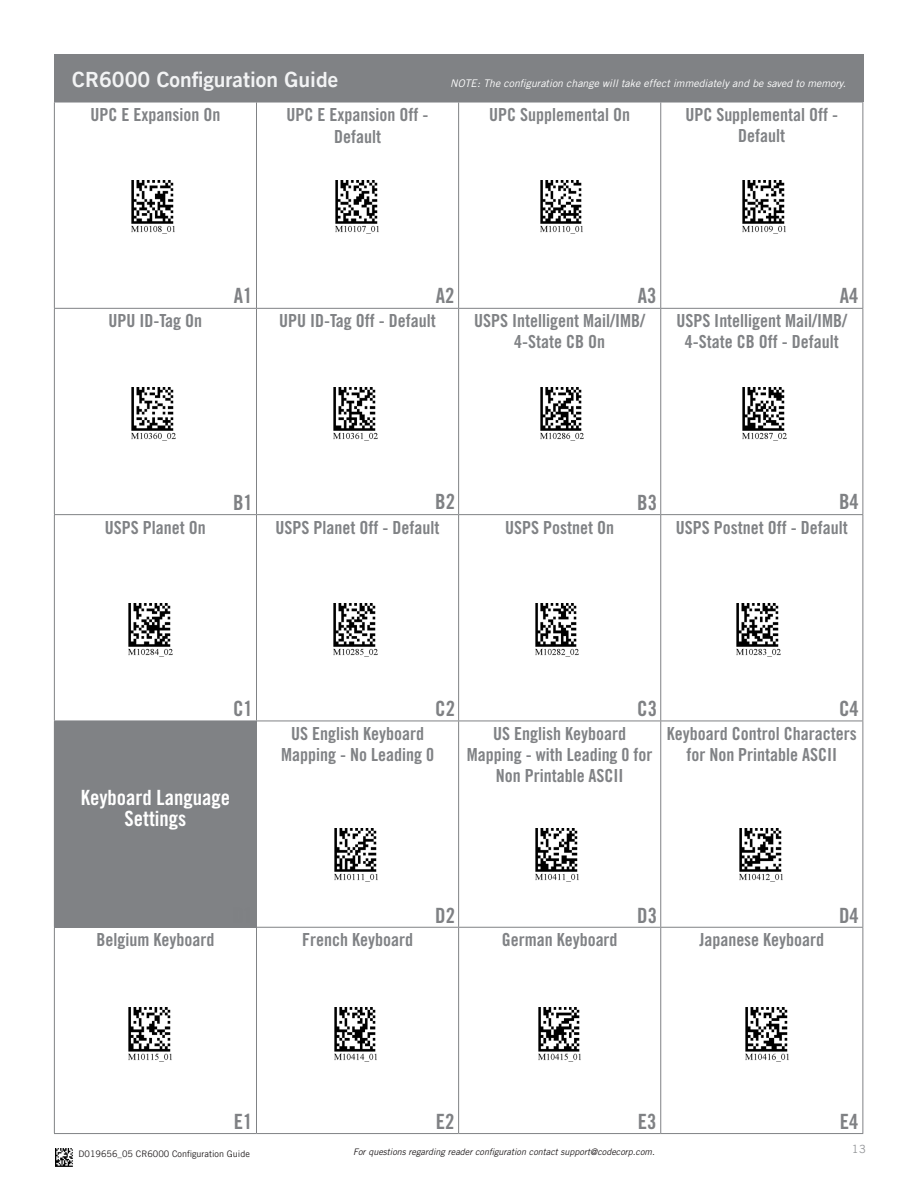
<style>
.page{position:relative;width:918px;height:1188px;background:#fff}
.page>*{position:absolute;margin:0;border:0;box-sizing:border-box;transform-origin:0 0}
.t1{font:21px "Trade Gothic LT Pro Bd Cn 20";color:#7f8184}
.t2{font:21px "Trade Gothic LT Pro Bd Cn 20";color:#fff}
.t3{font:21px "Trade Gothic LT Bold Two";color:#f2f3f4}
.model_intro_text{font:18px/21px "Trade Gothic LT Pro Bd Cn 20";color:#808285;text-align:center}
.t4{font:11.25px "Trade Gothic LT";color:#939598}
.t5{font:italic 10.5px "Trade Gothic LT";color:#fff}
.t6{font:italic 9px "Trade Gothic LT";color:#231f20}
.t7{font:9px "Trade Gothic LT";color:#231f20}
</style>
<div class="page">
<img style="left:56px;top:1148px;width:17px;height:18px">
<div style="left:54px;top:721px;width:202px;height:206px;background:#808285"></div>
<hr style="left:54px;top:102px;width:202px;height:1px;background:#808285">
<hr style="left:54px;top:102px;width:1px;height:206px;background:#808285">
<hr style="left:256px;top:102px;width:203px;height:1px;background:#808285">
<hr style="left:256px;top:102px;width:1px;height:206px;background:#808285">
<hr style="left:459px;top:102px;width:202px;height:1px;background:#808285">
<hr style="left:458px;top:102px;width:1px;height:206px;background:#808285">
<hr style="left:661px;top:102px;width:202px;height:1px;background:#808285">
<hr style="left:660px;top:102px;width:1px;height:206px;background:#808285">
<hr style="left:862px;top:102px;width:1px;height:206px;background:#808285">
<hr style="left:54px;top:308px;width:202px;height:1px;background:#808285">
<hr style="left:54px;top:309px;width:1px;height:205px;background:#808285">
<hr style="left:256px;top:308px;width:203px;height:1px;background:#808285">
<hr style="left:256px;top:309px;width:1px;height:205px;background:#808285">
<hr style="left:458px;top:309px;width:1px;height:205px;background:#808285">
<hr style="left:459px;top:308px;width:202px;height:1px;background:#808285">
<hr style="left:661px;top:308px;width:202px;height:1px;background:#808285">
<hr style="left:660px;top:309px;width:1px;height:205px;background:#808285">
<hr style="left:862px;top:309px;width:1px;height:205px;background:#808285">
<hr style="left:54px;top:514px;width:202px;height:1px;background:#808285">
<hr style="left:54px;top:515px;width:1px;height:206px;background:#808285">
<hr style="left:256px;top:514px;width:203px;height:1px;background:#808285">
<hr style="left:256px;top:515px;width:1px;height:206px;background:#808285">
<hr style="left:459px;top:514px;width:202px;height:1px;background:#808285">
<hr style="left:458px;top:515px;width:1px;height:206px;background:#808285">
<hr style="left:660px;top:515px;width:1px;height:206px;background:#808285">
<hr style="left:661px;top:514px;width:202px;height:1px;background:#808285">
<hr style="left:862px;top:515px;width:1px;height:206px;background:#808285">
<hr style="left:256px;top:721px;width:203px;height:1px;background:#808285">
<hr style="left:459px;top:721px;width:202px;height:1px;background:#808285">
<hr style="left:256px;top:721px;width:1px;height:206px;background:#808285">
<hr style="left:458px;top:721px;width:1px;height:206px;background:#808285">
<hr style="left:660px;top:721px;width:1px;height:206px;background:#808285">
<hr style="left:661px;top:721px;width:202px;height:1px;background:#808285">
<hr style="left:862px;top:721px;width:1px;height:206px;background:#808285">
<hr style="left:54px;top:927px;width:202px;height:1px;background:#808285">
<hr style="left:256px;top:927px;width:203px;height:1px;background:#808285">
<hr style="left:54px;top:928px;width:1px;height:205px;background:#808285">
<hr style="left:256px;top:928px;width:1px;height:205px;background:#808285">
<hr style="left:459px;top:927px;width:202px;height:1px;background:#808285">
<hr style="left:458px;top:928px;width:1px;height:205px;background:#808285">
<hr style="left:660px;top:928px;width:1px;height:205px;background:#808285">
<hr style="left:661px;top:927px;width:202px;height:1px;background:#808285">
<hr style="left:862px;top:928px;width:1px;height:205px;background:#808285">
<hr style="left:54px;top:1133px;width:202px;height:1px;background:#808285">
<hr style="left:256px;top:1133px;width:203px;height:1px;background:#808285">
<hr style="left:459px;top:1133px;width:202px;height:1px;background:#808285">
<hr style="left:661px;top:1133px;width:202px;height:1px;background:#808285">
<div style="left:54px;top:54px;width:809px;height:48px;background:#808285"></div>
<img style="left:132px;top:181px;width:43px;height:53px">
<img style="left:742px;top:180px;width:44px;height:53px">
<img style="left:540px;top:181px;width:43px;height:53px">
<img style="left:336px;top:180px;width:43px;height:53px">
<img style="left:132px;top:387px;width:44px;height:54px">
<img style="left:333px;top:387px;width:44px;height:54px">
<img style="left:536px;top:829px;width:43px;height:53px">
<img style="left:740px;top:829px;width:43px;height:53px">
<img style="left:335px;top:829px;width:43px;height:53px">
<img style="left:334px;top:1008px;width:43px;height:53px">
<img style="left:538px;top:1008px;width:43px;height:53px">
<img style="left:746px;top:1008px;width:43px;height:53px">
<img style="left:128px;top:1008px;width:44px;height:53px">
<img style="left:535px;top:603px;width:44px;height:54px">
<img style="left:737px;top:603px;width:44px;height:54px">
<img style="left:128px;top:603px;width:44px;height:54px">
<img style="left:333px;top:603px;width:44px;height:54px">
<img style="left:540px;top:387px;width:44px;height:54px">
<img style="left:742px;top:387px;width:44px;height:54px">
<p class="t3" style="left:72px;top:67px;width:268px">CR6000 Configuration Guide</p>
<p class="t5" style="left:450px;top:77px;width:397px">NOTE: The configuration change will take effect immediately and be saved to memory.</p>
<p class="model_intro_text" style="left:90px;top:104px;width:131px">UPC E Expansion On</p>
<p class="model_intro_text" style="left:287px;top:104px;width:143px;line-height:21.6px">UPC E Expansion Off -<br>Default</p>
<p class="model_intro_text" style="left:489px;top:104px;width:142px">UPC Supplemental On</p>
<p class="model_intro_text" style="left:685px;top:104px;width:154px">UPC Supplemental Off -<br>Default</p>
<p class="t1" style="left:234px;top:283px;width:20px">A1</p>
<p class="t1" style="left:436px;top:283px;width:20px">A2</p>
<p class="t1" style="left:638px;top:283px;width:20px">A3</p>
<p class="t1" style="left:840px;top:283px;width:20px">A4</p>
<p class="model_intro_text" style="left:109px;top:310px;width:95px">UPU ID-Tag On</p>
<p class="model_intro_text" style="left:279px;top:310px;width:158px">UPU ID-Tag Off - Default</p>
<p class="model_intro_text" style="left:474px;top:310px;width:172px">USPS Intelligent Mail/IMB/</p>
<p class="model_intro_text" style="left:514px;top:331px;width:92px">4-State CB On</p>
<p class="model_intro_text" style="left:676px;top:310px;width:172px">USPS Intelligent Mail/IMB/</p>
<p class="model_intro_text" style="left:685px;top:331px;width:155px">4-State CB Off - Default</p>
<p class="t1" style="left:233px;top:490px;width:21px">B1</p>
<p class="t1" style="left:435px;top:489px;width:21px">B2</p>
<p class="t1" style="left:637px;top:490px;width:21px">B3</p>
<p class="t1" style="left:839px;top:489px;width:21px">B4</p>
<p class="model_intro_text" style="left:105px;top:517px;width:102px">USPS Planet On</p>
<p class="model_intro_text" style="left:276px;top:517px;width:165px">USPS Planet Off - Default</p>
<p class="model_intro_text" style="left:505px;top:517px;width:110px">USPS Postnet On</p>
<p class="model_intro_text" style="left:676px;top:517px;width:173px">USPS Postnet Off - Default</p>
<p class="t1" style="left:233px;top:696px;width:21px">C1</p>
<p class="t1" style="left:435px;top:696px;width:21px">C2</p>
<p class="t1" style="left:637px;top:696px;width:21px">C3</p>
<p class="t1" style="left:839px;top:696px;width:21px">C4</p>
<p class="t2" style="left:81px;top:785px;width:151px">Keyboard Language</p>
<p class="t2" style="left:125px;top:806px;width:63px">Settings</p>
<p class="model_intro_text" style="left:281px;top:723px;width:154px">US English Keyboard<br>Mapping - No Leading 0</p>
<p class="model_intro_text" style="left:467px;top:723px;width:187px">US English Keyboard<br>Mapping - with Leading 0 for<br>Non Printable ASCII</p>
<p class="model_intro_text" style="left:667px;top:723px;width:191px">Keyboard Control Characters for Non Printable ASCII</p>
<p class="t1" style="left:435px;top:903px;width:21px">D2</p>
<p class="t1" style="left:637px;top:903px;width:21px">D3</p>
<p class="t1" style="left:839px;top:903px;width:21px">D4</p>
<p class="model_intro_text" style="left:96px;top:929px;width:119px">Belgium Keyboard</p>
<p class="model_intro_text" style="left:302px;top:929px;width:112px">French Keyboard</p>
<p class="model_intro_text" style="left:502px;top:929px;width:117px">German Keyboard</p>
<p class="model_intro_text" style="left:699px;top:929px;width:126px">Japanese Keyboard</p>
<p class="t1" style="left:234px;top:1109px;width:20px">E1</p>
<p class="t1" style="left:436px;top:1109px;width:20px">E2</p>
<p class="t1" style="left:638px;top:1109px;width:20px">E3</p>
<p class="t1" style="left:840px;top:1109px;width:20px">E4</p>
<p class="t7" style="left:79px;top:1148px;width:173px">D019656_05 CR6000 Configuration Guide</p>
<p class="t6" style="left:353px;top:1146px;width:303px">For questions regarding reader configuration contact support@codecorp.com.</p>
<p class="t4" style="left:852px;top:1142px;width:16px">13</p>
</div>
